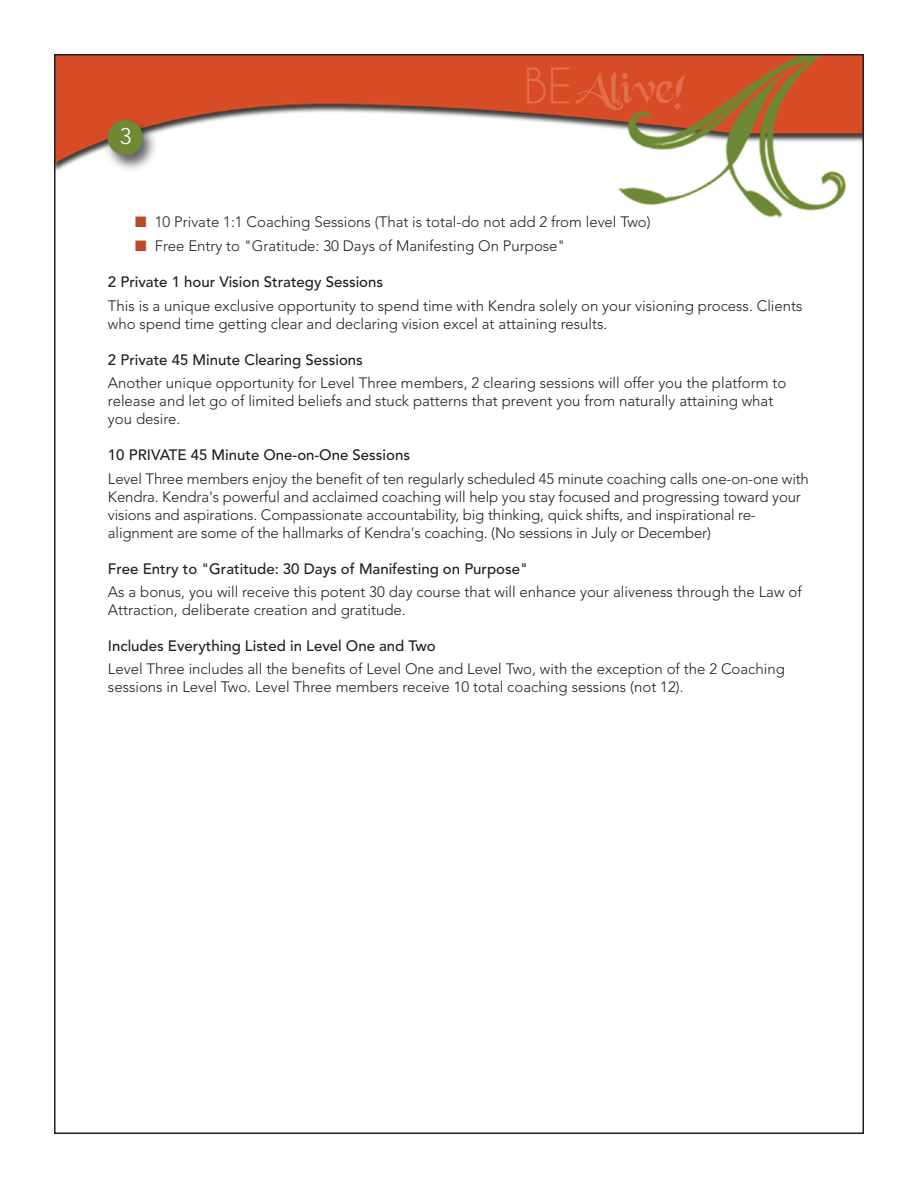
<style>
.page{position:relative;width:918px;height:1188px;background:#fff}
.page>*{position:absolute;margin:0;border:0;box-sizing:border-box;transform-origin:0 0}
.t1{font:300 22.5px "Avenir";color:#fff}
.t2{font:300 15px/18px "Avenir";color:#231f20}
.t3{font:500 15px "Avenir";color:#231f20}
.s1{color:#ba4b27}
</style>
<div class="page">
<img style="left:57px;top:57px;width:804px;height:161px">
<img style="left:101px;top:113px;width:61px;height:62px">
<div style="left:108px;top:120px;width:35px;height:35px;background:#718837;border-radius:50%"></div>
<h1 class="t1" style="left:120px;top:127px;width:13px">3</h1>
<p class="t2" style="left:135px;top:214px;width:517px"><span class="s1">■</span> 10 Private 1:1 Coaching Sessions (That is total-do not add 2 from level Two)</p>
<p class="t2" style="left:135px;top:238px;width:432px"><span class="s1">■</span> Free Entry to "Gratitude: 30 Days of Manifesting On Purpose"</p>
<p class="t3" style="left:108px;top:276px;width:277px">2 Private 1 hour Vision Strategy Sessions</p>
<p class="t2" style="left:108px;top:298px;width:696px">This is a unique exclusive opportunity to spend time with Kendra solely on your visioning process. Clients who spend time getting clear and declaring vision excel at attaining results.</p>
<p class="t3" style="left:108px;top:353px;width:256px">2 Private 45 Minute Clearing Sessions</p>
<p class="t2" style="left:108px;top:375px;width:680px">Another unique opportunity for Level Three members, 2 clearing sessions will offer you the platform to release and let go of limited beliefs and stuck patterns that prevent you from naturally attaining what you desire.</p>
<p class="t3" style="left:108px;top:449px;width:304px">10 PRIVATE 45 Minute One-on-One Sessions</p>
<p class="t2" style="left:108px;top:471px;width:702px">Level Three members enjoy the benefit of ten regularly scheduled 45 minute coaching calls one-on-one with Kendra. Kendra's powerful and acclaimed coaching will help you stay focused and progressing toward your visions and aspirations. Compassionate accountability, big thinking, quick shifts, and inspirational re&shy;alignment are some of the hallmarks of Kendra's coaching. (No sessions in July or December)</p>
<p class="t3" style="left:108px;top:562px;width:421px">Free Entry to "Gratitude: 30 Days of Manifesting on Purpose"</p>
<p class="t2" style="left:108px;top:584px;width:695px">As a bonus, you will receive this potent 30 day course that will enhance your aliveness through the Law of<br>Attraction, deliberate creation and gratitude.</p>
<p class="t3" style="left:108px;top:640px;width:329px">Includes Everything Listed in Level One and Two</p>
<p class="t2" style="left:108px;top:661px;width:678px">Level Three includes all the benefits of Level One and Level Two, with the exception of the 2 Coaching sessions in Level Two. Level Three members receive 10 total coaching sessions (not 12).</p>
</div>
